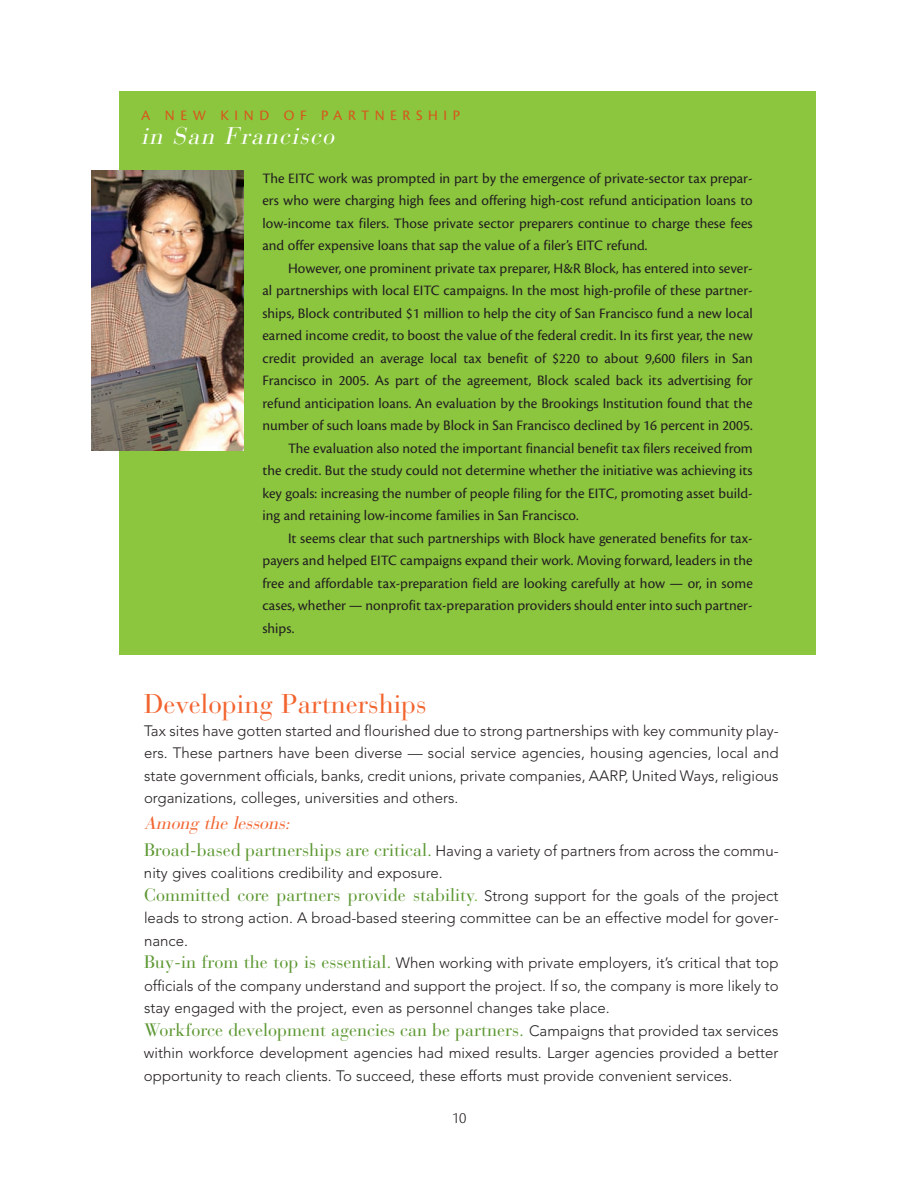
<style>
.page{position:relative;width:918px;height:1188px;background:#fff}
.page>*{position:absolute;margin:0;border:0;box-sizing:border-box;transform-origin:0 0}
.t1{font:27px "Bauer Bodoni";color:#f2642f}
.t2{font:italic 24px "Bauer Bodoni";color:#fff}
.t3{font:18px "Bauer Bodoni";color:#5c9731}
.t4{font:italic 18px "Bauer Bodoni";color:#f2642f}
.t5{font:300 16.5px "Cronos Pro";color:#231f20}
.t6{font:15px/22.5px "Cronos Pro";color:#231f20;text-align:justify}
.t7{font:300 15px/22.5px "Avenir";color:#231f20}
.t8{font:15px "Cronos Pro";letter-spacing:.375em;color:#d9531c}
.s1{font-family:"Bauer Bodoni";font-weight:400;font-size:18px;color:#5c9731}
.s2{color:#79c142}
.s3{font-family:"Avenir";font-weight:300;font-size:15px;color:#231f20}
</style>
<div class="page">
<div style="left:119px;top:92px;width:697px;height:563px;background:#8bc63e"></div>
<img style="left:91px;top:170px;width:153px;height:281px">
<p class="t8" style="left:141px;top:110px;width:321px">A NEW KIND OF PARTNERSHIP</p>
<h2 class="t2" style="left:141px;top:127px;width:200px">in San Francisco</h2>
<p class="t6" style="left:262px;top:168px;width:492px">The EITC work was prompted in part by the emergence of private-sector tax prepar&shy;ers who were charging high fees and offering high-cost refund anticipation loans to low-income tax filers. Those private sector preparers continue to charge these fees and offer expensive loans that sap the value of a filer’s EITC refund.</p>
<p class="t6" style="left:288px;top:258px;width:466px">However, one prominent private tax preparer, H&amp;R Block, has entered into sever-</p>
<p class="t6" style="left:262px;top:280px;width:492px">al partnerships with local EITC campaigns. In the most high-profile of these partner-</p>
<p class="t6" style="left:262px;top:303px;width:492px">ships, Block contributed $1 million to help the city of San Francisco fund a new local</p>
<p class="t6" style="left:262px;top:325px;width:492px">earned income credit, to boost the value of the federal credit. In its first year, the new</p>
<p class="t6" style="left:262px;top:348px;width:492px">credit provided an average local tax benefit of $220 to about 9,600 filers in San</p>
<p class="t6" style="left:262px;top:370px;width:492px">Francisco in 2005. As part of the agreement, Block scaled back its advertising for</p>
<p class="t6" style="left:262px;top:393px;width:492px">refund anticipation loans. An evaluation by the Brookings Institution found that the</p>
<p class="t6" style="left:262px;top:415px;width:492px">number of such loans made by Block in San Francisco declined by 16 percent in 2005.</p>
<p class="t6" style="left:288px;top:438px;width:466px">The evaluation also noted the important financial benefit tax filers received from</p>
<p class="t6" style="left:262px;top:460px;width:492px">the credit. But the study could not determine whether the initiative was achieving its</p>
<p class="t6" style="left:262px;top:483px;width:492px">key goals: increasing the number of people filing for the EITC, promoting asset build-</p>
<p class="t6" style="left:262px;top:505px;width:318px">ing and retaining low-income families in San Francisco.</p>
<p class="t6" style="left:288px;top:528px;width:466px">It seems clear that such partnerships with Block have generated benefits for tax-</p>
<p class="t6" style="left:262px;top:550px;width:492px">payers and helped EITC campaigns expand their work. Moving forward, leaders in the</p>
<p class="t6" style="left:262px;top:573px;width:492px">free and affordable tax-preparation field are looking carefully at how — or, in some</p>
<p class="t6" style="left:262px;top:595px;width:492px">cases, whether — nonprofit tax-preparation providers should enter into such partner-</p>
<p class="t6" style="left:262px;top:618px;width:33px">ships.</p>
<h1 class="t1" style="left:144px;top:694px;width:284px">Developing Partnerships</h1>
<p class="t7" style="left:144px;top:721px;width:636px;text-align:justify">Tax sites have gotten started and flourished due to strong partnerships with key community play&shy;ers. These partners have been diverse — social service agencies, housing agencies, local and state government officials, banks, credit unions, private companies, AARP, United Ways, religious organizations, colleges, universities and others.</p>
<p class="t4" style="left:144px;top:816px;width:151px">Among the lessons:</p>
<p class="t7" style="left:144px;top:841px;width:636px"><span class="s1">Broad-based partnerships are critical.</span> Having a variety of partners from across the commu&shy;nity gives coalitions credibility and exposure.</p>
<p class="t3" style="left:144px;top:888px;width:636px">Committed core partners provide stability<span class="s2">.</span> <span class="s3">Strong support for the goals of the project</span></p>
<p class="t7" style="left:144px;top:908px;width:636px">leads to strong action. A broad-based steering committee can be an effective model for gover&shy;nance.<br><span class="s1">Buy-in from the top is essential.</span> When working with private employers, it’s critical that top officials of the company understand and support the project. If so, the company is more likely to stay engaged with the project, even as personnel changes take place.</p>
<p class="t3" style="left:144px;top:1023px;width:636px">Workforce development agencies can be partners. <span class="s3">Campaigns that provided tax services</span></p>
<p class="t7" style="left:144px;top:1043px;width:636px">within workforce development agencies had mixed results. Larger agencies provided a better opportunity to reach clients. To succeed, these efforts must provide convenient services.</p>
<p class="t5" style="left:452px;top:1112px;width:16px">10</p>
</div>
